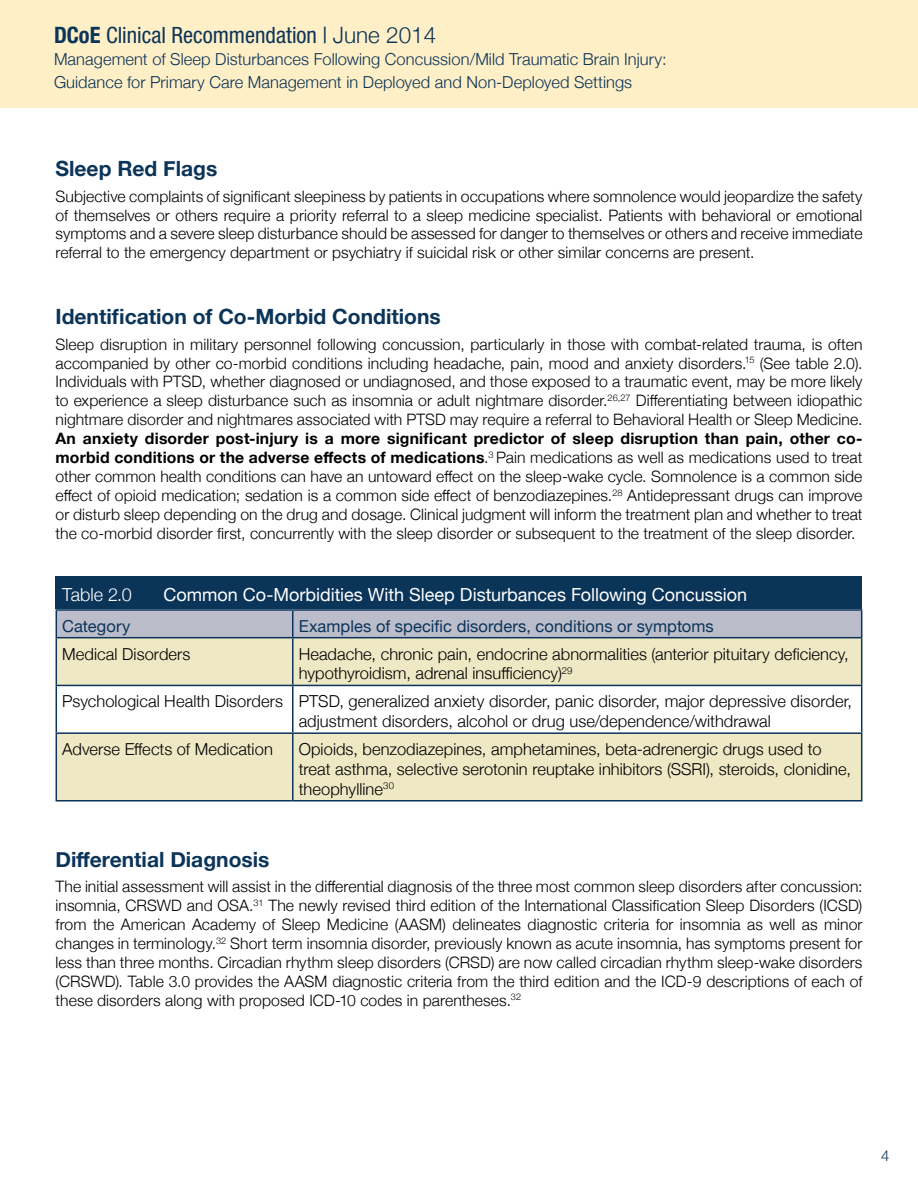
<style>
.page{position:relative;width:918px;height:1188px;background:#fff}
.page>*{position:absolute;margin:0;border:0;box-sizing:border-box;transform-origin:0 0}
.t1{font:condensed 22.5px "Helvetica Neue LT Std";color:#0b3459}
.t2{font:700 21px "Helvetica Neue";color:#0b3459}
.t3{font:18px "Helvetica Neue";color:#fff}
.t4{font:300 18px "Helvetica Neue";color:#fff}
.t5{font:300 16.5px/19.8px "Helvetica Neue";letter-spacing:.005em;color:#000}
.t6{font:300 16.5px/22.5px "Helvetica Neue";letter-spacing:.005em;color:#0b3459}
.t7{font:16.5px "Helvetica Neue";letter-spacing:.005em;color:#0b3459}
.t8{font:300 15.75px/18.9px "Helvetica Neue";letter-spacing:.005em;color:#000;text-align:justify}
.t9{font:300 15px "Helvetica Neue";color:#0b3459}
.s1{font-family:"Helvetica Neue";font-weight:700}
.s2{font-family:"Helvetica Neue";font-weight:300;font-stretch:normal}
.s3{font-weight:700}
</style>
<div class="page">
<div style="left:56px;top:576px;width:806px;height:33px;background:#0b3459"></div>
<svg style="left:57px;top:638px;width:804px;height:162px;fill:#eee8c5"></svg>
<hr style="left:56px;top:609px;width:237px;height:2px;background:#0b3459">
<hr style="left:293px;top:609px;width:569px;height:2px;background:#0b3459">
<svg style="left:56px;top:610px;width:806px;height:27px;background:#b5b8c7"></svg>
<hr style="left:56px;top:637px;width:237px;height:1px;background:#0b3459">
<hr style="left:56px;top:638px;width:1px;height:47px;background:#0b3459">
<hr style="left:293px;top:637px;width:569px;height:1px;background:#0b3459">
<hr style="left:292px;top:638px;width:2px;height:47px;background:#0b3459">
<hr style="left:861px;top:638px;width:1px;height:47px;background:#0b3459">
<hr style="left:56px;top:685px;width:237px;height:1px;background:#0b3459">
<hr style="left:56px;top:686px;width:1px;height:46px;background:#0b3459">
<hr style="left:293px;top:685px;width:569px;height:1px;background:#0b3459">
<hr style="left:292px;top:686px;width:2px;height:46px;background:#0b3459">
<hr style="left:861px;top:686px;width:1px;height:46px;background:#0b3459">
<hr style="left:56px;top:732px;width:237px;height:2px;background:#0b3459">
<hr style="left:56px;top:734px;width:1px;height:66px;background:#0b3459">
<hr style="left:293px;top:732px;width:569px;height:2px;background:#0b3459">
<hr style="left:292px;top:734px;width:2px;height:66px;background:#0b3459">
<hr style="left:861px;top:734px;width:1px;height:66px;background:#0b3459">
<hr style="left:56px;top:800px;width:237px;height:2px;background:#0b3459">
<hr style="left:293px;top:800px;width:569px;height:2px;background:#0b3459">
<div style="left:0;top:0;width:918px;height:108px;background:#ffefc6"></div>
<h1 class="t1" style="left:27px;top:22px;width:438px"><span class="s1">DCoE</span> Clinical Recommendation | <span class="s2">November 2013</span></h1>
<p class="t6" style="left:27px;top:47px;width:522px">Progressiv R turn to Activity Following Acute Mild Traumat c Bra n Injury:<br>Guidance for the</p>
<h1 class="t1" style="left:54px;top:22px;width:384px"><span class="s1">DCoE</span> Clinical Recommendation | <span class="s2">June 2014</span></h1>
<p class="t6" style="left:54px;top:47px;width:614px">Management of Sleep Disturbances Following Concussion/Mild Traumatic Brain Injury:<br>Guidance for Primary Care Management in Deployed and Non-Deployed Settings</p>
<p class="t6" style="left:306px;top:70px;width:324px">r in the Deployed and Non-Deployed Set ings</p>
<h2 class="t2" style="left:56px;top:152px;width:163px">Sleep Red Flags</h2>
<p class="t8" style="left:56px;top:186px;width:808px">Subjective complaints of significant sleepiness by patients in occupations where somnolence would jeopardize the safety of themselves or others require a priority referral to a sleep medicine specialist. Patients with behavioral or emotional symptoms and a severe sleep disturbance should be assessed for danger to themselves or others and receive immediate referral to the emergency department or psychiatry if suicidal risk or other similar concerns are present.</p>
<h2 class="t2" style="left:56px;top:300px;width:387px">Identification of Co-Morbid Conditions</h2>
<p class="t8" style="left:56px;top:334px;width:808px">Sleep disruption in military personnel following concussion, particularly in those with combat-related trauma, is often accompanied by other co-morbid conditions including headache, pain, mood and anxiety disorders.<sup>15</sup> (See table 2.0).<br>Individuals with PTSD, whether diagnosed or undiagnosed, and those exposed to a traumatic event, may be more likely to experience a sleep disturbance such as insomnia or adult nightmare disorder.<sup>26,27</sup> Differentiating between idiopathic nightmare disorder and nightmares associated with PTSD may require a referral to Behavioral Health or Sleep Medicine.</p>
<p class="t8" style="left:56px;top:428px;width:808px"><span class="s3">An anxiety disorder post-injury is a more significant predictor of sleep disruption than pain, other co&shy;morbid conditions or the adverse effects of medications</span>.<sup>3</sup> Pain medications as well as medications used to treat other common health conditions can have an untoward effect on the sleep-wake cycle. Somnolence is a common side effect of opioid medication; sedation is a common side effect of benzodiazepines.<sup>28</sup> Antidepressant drugs can improve or disturb sleep depending on the drug and dosage. Clinical judgment will inform the treatment plan and whether to treat the co-morbid disorder first, concurrently with the sleep disorder or subsequent to the treatment of the sleep disorder.</p>
<p class="t4" style="left:62px;top:581px;width:71px">Table 2.0</p>
<p class="t3" style="left:164px;top:582px;width:585px">Common Co-Morbidities With Sleep Disturbances Following Concussion</p>
<p class="t7" style="left:62px;top:614px;width:70px">Category</p>
<p class="t7" style="left:299px;top:614px;width:417px">Examples of specific disorders, conditions or symptoms</p>
<p class="t5" style="left:62px;top:643px;width:130px">Medical Disorders</p>
<p class="t5" style="left:299px;top:643px;width:551px">Headache, chronic pain, endocrine abnormalities (anterior pituitary deficiency, hypothyroidism, adrenal insufficiency)<sup>29</sup></p>
<p class="t5" style="left:299px;top:691px;width:555px;text-indent:-236px">Psychological Health Disorders PTSD, generalized anxiety disorder, panic disorder, major depressive disorder, adjustment disorders, alcohol or drug use/dependence/withdrawal</p>
<p class="t5" style="left:62px;top:738px;width:212px">Adverse Effects of Medication</p>
<p class="t5" style="left:299px;top:738px;width:554px">Opioids, benzodiazepines, amphetamines, beta-adrenergic drugs used to treat asthma, selective serotonin reuptake inhibitors (SSRI), steroids, clonidine, theophylline<sup>30</sup></p>
<h2 class="t2" style="left:56px;top:843px;width:215px">Differential Diagnosis</h2>
<p class="t8" style="left:56px;top:876px;width:808px">The initial assessment will assist in the differential diagnosis of the three most common sleep disorders after concussion: insomnia, CRSWD and OSA.<sup>31</sup> The newly revised third edition of the International Classification Sleep Disorders (ICSD) from the American Academy of Sleep Medicine (AASM) delineates diagnostic criteria for insomnia as well as minor changes in terminology.<sup>32</sup> Short term insomnia disorder, previously known as acute insomnia, has symptoms present for less than three months. Circadian rhythm sleep disorders (CRSD) are now called circadian rhythm sleep-wake disorders (CRSWD). Table 3.0 provides the AASM diagnostic criteria from the third edition and the ICD-9 descriptions of each of these disorders along with proposed ICD-10 codes in parentheses.<sup>32</sup></p>
<p class="t9" style="left:881px;top:1144px;width:10px">4</p>
</div>
